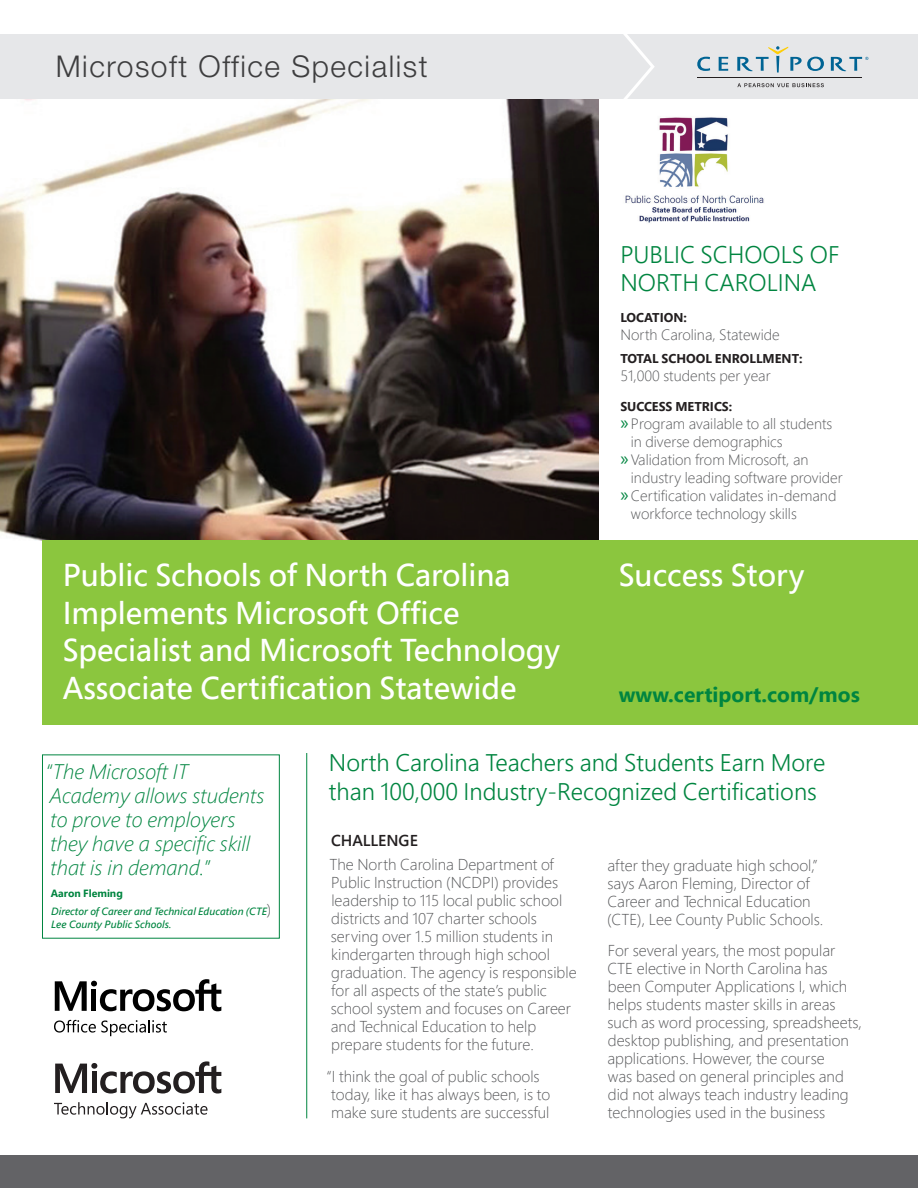
<style>
.page{position:relative;width:918px;height:1188px;background:#fff}
.page>*{position:absolute;margin:0;border:0;box-sizing:border-box;transform-origin:0 0}
.t1{font:500 31.5px/37.5px "Segoe Pro";color:#fff}
.t2{font:300 30px "Helvetica Neue LT Std";letter-spacing:.05em;color:#3e3e3f}
.t3{font:300 24px/28.8px "Segoe Pro";color:#008540}
.Table_Body{font:italic 300 21px/24px "Segoe Pro";color:#008540}
.t4{font:700 21px "Segoe Pro";color:#008540}
.Table_Body-2{font:300 15.75px/18px "Segoe Pro";color:#57585a}
.Semibold_Text_Head{font:600 15.75px "Segoe Pro";color:#231f20}
.Table_Body-3{font:300 15px/18px "Segoe Pro";color:#57585a}
.Table_Subhead{font:700 12.75px "Segoe Pro";color:#231f20}
.Table_Body-4{font:italic 500 10.5px "Segoe Pro";color:#008540}
.Table_Body-5{font:700 10.5px "Segoe Pro";color:#008540}
.s1{font-family:"Myriad Pro";font-weight:400;font-size:19.5px;color:#008540}
.s2{font-weight:300;font-style:normal;font-size:15.75px;color:#57585a}
</style>
<div class="page">
<img style="left:0;top:99px;width:598px;height:442px">
<div style="left:0;top:1156px;width:918px;height:32px;background:#636366"></div>
<img style="left:625px;top:117px;width:139px;height:106px">
<div style="left:42px;top:754px;width:238px;height:185px;border:1px solid #008540"></div>
<div style="left:0;top:34px;width:918px;height:65px;background:#e6e7e9"></div>
<svg style="left:623px;top:34px;width:32px;height:65px"></svg>
<svg style="left:697px;top:57px;width:13px;height:14px"></svg>
<svg style="left:719px;top:57px;width:9px;height:14px"></svg>
<svg style="left:737px;top:46px;width:87px;height:26px"></svg>
<svg style="left:831px;top:57px;width:37px;height:15px"></svg>
<svg style="left:737px;top:83px;width:87px;height:4px"></svg>
<hr style="left:697px;top:77px;width:165px;height:1px;background:#231f20">
<hr style="left:306px;top:753px;width:1px;height:365px;background:#008540">
<svg style="left:55px;top:979px;width:166px;height:32px"></svg>
<svg style="left:54px;top:1020px;width:113px;height:16px"></svg>
<div style="left:42px;top:541px;width:876px;height:184px;background:#8bc63e"></div>
<svg style="left:55px;top:1061px;width:166px;height:33px"></svg>
<svg style="left:54px;top:1102px;width:154px;height:16px"></svg>
<p class="t2" style="left:56px;top:48px;width:373px">Microsoft Office Specialist</p>
<p class="t1" style="left:63px;top:555px;width:499px">Public Schools of North Carolina Implements Microsoft Office Specialist and Microsoft Technology Associate Certification Statewide</p>
<p class="t3" style="left:620px;top:239px;width:221px">PUBLIC SCHOOLS OF</p>
<p class="t3" style="left:620px;top:268px;width:198px">NORTH CAROLINA</p>
<p class="Table_Subhead" style="left:620px;top:308px;width:68px">LOCATION:</p>
<p class="Table_Body-3" style="left:620px;top:325px;width:161px">North Carolina, Statewide</p>
<p class="Table_Subhead" style="left:620px;top:349px;width:184px">TOTAL SCHOOL ENROLLMENT:</p>
<p class="Table_Body-3" style="left:620px;top:366px;width:152px">51,000 students per year</p>
<p class="Table_Subhead" style="left:620px;top:397px;width:113px">SUCCESS METRICS:</p>
<p class="Table_Body-3" style="left:631px;top:414px;width:203px;text-indent:-10px"><span class="s1">»</span> Program available to all students in diverse demographics</p>
<p class="Table_Body-3" style="left:631px;top:450px;width:213px;text-indent:-10px"><span class="s1">»</span> Validation from Microsoft, an industry leading software provider</p>
<p class="Table_Body-3" style="left:631px;top:486px;width:207px;text-indent:-10px"><span class="s1">»</span> Certification validates in-demand workforce technology skills</p>
<p class="t1" style="left:619px;top:555px;width:187px">Success Story</p>
<p class="t4" style="left:619px;top:680px;width:243px">www.certiport.com/mos</p>
<p class="Table_Body" style="left:45px;top:759px;width:221px">“The Microsoft IT<br>Academy allows students to prove to employers they have a specific skill that is in demand.”</p>
<p class="Table_Body-5" style="left:51px;top:886px;width:73px">Aaron Fleming</p>
<p class="Table_Body-4" style="left:51px;top:904px;width:222px">Director of Career and Technical Education (CTE<span class="s2">)</span></p>
<p class="Table_Body-4" style="left:51px;top:917px;width:122px">Lee County Public Schools.</p>
<p class="t3" style="left:329px;top:748px;width:498px">North Carolina Teachers and Students Earn More than 100,000 Industry-Recognized Certifications</p>
<p class="Semibold_Text_Head" style="left:331px;top:829px;width:88px">CHALLENGE</p>
<p class="Table_Body-2" style="left:329px;top:856px;width:249px">The North Carolina Department of Public Instruction (NCDPI) provides leadership to 115 local public school districts and 107 charter schools serving over 1.5 million students in kindergarten through high school graduation. The agency is responsible for all aspects of the state’s public school system and focuses on Career and Technical Education to help prepare students for the future.</p>
<p class="Table_Body-2" style="left:327px;top:1067px;width:225px">“I think the goal of public schools today, like it has always been, is to make sure students are successful</p>
<p class="Table_Body-2" style="left:607px;top:856px;width:218px">after they graduate high school,” says Aaron Fleming, Director of Career and Technical Education (CTE), Lee County Public Schools.</p>
<p class="Table_Body-2" style="left:607px;top:941px;width:256px">For several years, the most popular CTE elective in North Carolina has been Computer Applications I, which helps students master skills in areas such as word processing, spreadsheets, desktop publishing, and presentation applications. However, the course<br>was based on general principles and did not always teach industry leading technologies used in the business</p>
</div>
